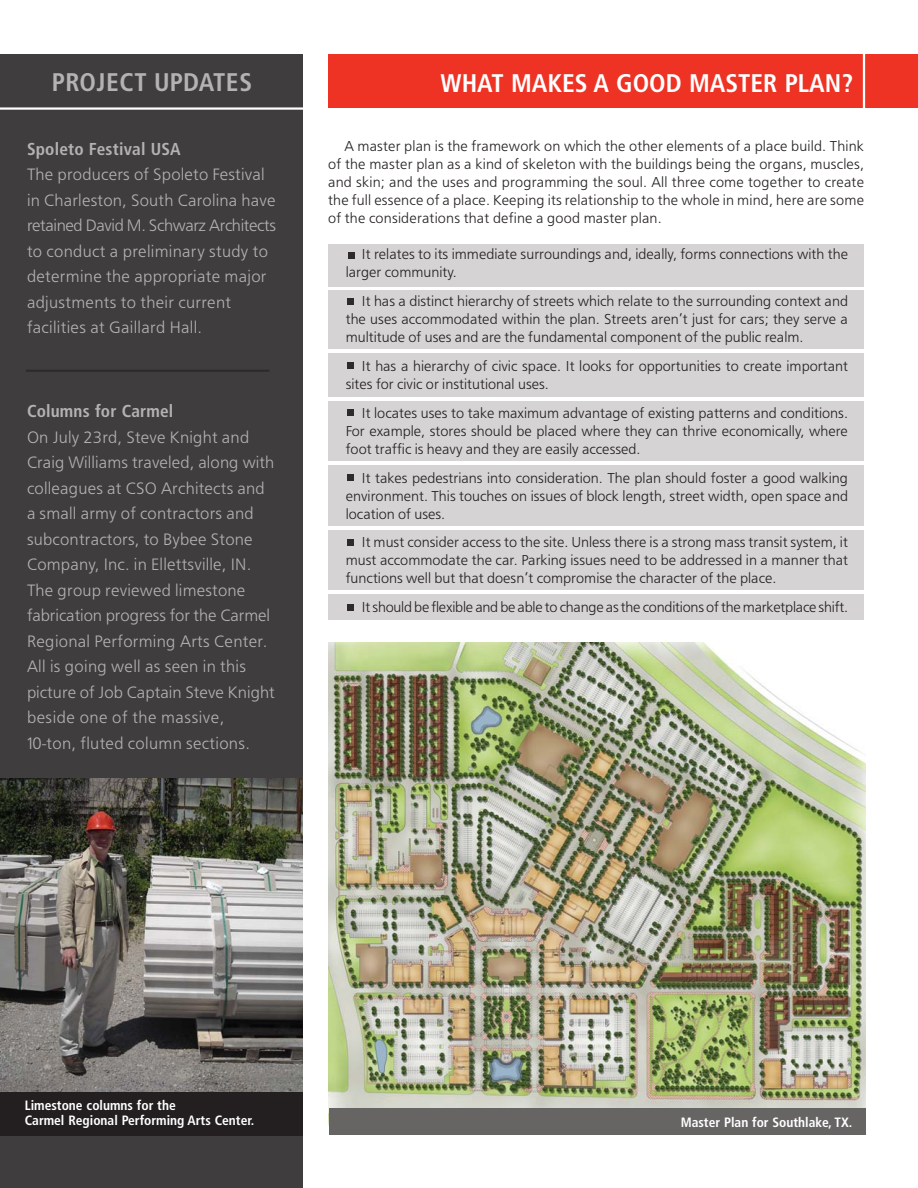
<style>
.page{position:relative;width:918px;height:1188px;background:#fff}
.page>*{position:absolute;margin:0;border:0;box-sizing:border-box;transform-origin:0 0}
.t1{font:700 condensed 25.5px "Frutiger";color:#fff}
.t2{font:700 condensed 25.5px "Frutiger";letter-spacing:.015em;color:#b5b2b3}
.t3{font:17.25px/25.5px "Frutiger";letter-spacing:.01em;color:#b5b2b3}
.t4{font:15px/18px "Frutiger";color:#231f20;text-align:justify}
.t5{font:700 condensed 13.5px/15px "Frutiger";color:#fff}
.s1{font-weight:700;font-stretch:condensed}
</style>
<div class="page">
<div style="left:329px;top:244px;width:535px;height:42px;background:#d5d3d3"></div>
<div style="left:329px;top:290px;width:535px;height:58px;background:#d5d3d3"></div>
<div style="left:329px;top:353px;width:535px;height:44px;background:#d5d3d3"></div>
<div style="left:329px;top:401px;width:535px;height:60px;background:#d5d3d3"></div>
<div style="left:329px;top:465px;width:535px;height:61px;background:#d5d3d3"></div>
<div style="left:329px;top:530px;width:535px;height:60px;background:#d5d3d3"></div>
<div style="left:329px;top:594px;width:535px;height:26px;background:#d5d3d3"></div>
<div style="left:0;top:54px;width:303px;height:1134px;background:#3f3d3d"></div>
<hr style="left:0;top:107px;width:308px;height:3px;background:#fff">
<img style="left:0;top:778px;width:303px;height:314px">
<div style="left:0;top:1092px;width:303px;height:43px;background:#231f20"></div>
<div style="left:328px;top:54px;width:590px;height:54px;background:#ee3224"></div>
<img style="left:329px;top:642px;width:536px;height:466px">
<div style="left:329px;top:1108px;width:536px;height:27px;background:#676464"></div>
<hr style="left:26px;top:370px;width:244px;height:2px;background:#2d2b2b">
<svg style="left:348px;top:252px;width:6px;height:6px"></svg>
<div style="left:348px;top:298px;width:6px;height:7px;background:#2d2b2b"></div>
<svg style="left:348px;top:363px;width:6px;height:6px"></svg>
<div style="left:348px;top:409px;width:6px;height:7px;background:#2d2b2b"></div>
<div style="left:348px;top:474px;width:6px;height:7px;background:#2d2b2b"></div>
<div style="left:348px;top:539px;width:6px;height:7px;background:#2d2b2b"></div>
<svg style="left:348px;top:604px;width:6px;height:6px"></svg>
<hr style="left:863px;top:40px;width:2px;height:83px;background:#fff">
<p class="t2" style="left:52px;top:72px;width:202px">PROJECT UPDATES</p>
<p class="t3" style="left:27px;top:138px;width:251px"><span class="s1">Spoleto Festival USA<br></span>The producers of Spoleto Festival in Charleston, South Carolina have retained David M. Schwarz Architects to conduct a preliminary study to determine the appropriate major adjustments to their current facilities at Gaillard Hall.</p>
<p class="t3" style="left:27px;top:400px;width:249px"><span class="s1">Columns for Carmel<br></span>On July 23rd, Steve Knight and<br>Craig Williams traveled, along with colleagues at CSO Architects and a small army of contractors and subcontractors, to Bybee Stone<br>Company, Inc. in Ellettsville, IN.<br>The group reviewed limestone fabrication progress for the Carmel<br>Regional Performing Arts Center.<br>All is going well as seen in this picture of Job Captain Steve Knight beside one of the massive,<br>10-ton, fluted column sections.</p>
<p class="t1" style="left:440px;top:72px;width:414px">WHAT MAKES A GOOD MASTER PLAN?</p>
<p class="t4" style="left:328px;top:138px;width:537px;text-indent:16px">A master plan is the framework on which the other elements of a place build. Think of the master plan as a kind of skeleton with the buildings being the organs, muscles, and skin; and the uses and programming the soul. All three come together to create the full essence of a place. Keeping its relationship to the whole in mind, here are some of the considerations that define a good master plan.</p>
<p class="t4" style="left:346px;top:247px;width:504px;text-indent:16px">It relates to its immediate surroundings and, ideally, forms connections with the larger community.</p>
<p class="t4" style="left:346px;top:294px;width:504px;text-indent:16px">It has a distinct hierarchy of streets which relate to the surrounding context and the uses accommodated within the plan. Streets aren’t just for cars; they serve a multitude of uses and are the fundamental component of the public realm.</p>
<p class="t4" style="left:346px;top:358px;width:504px;text-indent:16px">It has a hierarchy of civic space. It looks for opportunities to create important sites for civic or institutional uses.</p>
<p class="t4" style="left:346px;top:405px;width:504px;text-indent:16px">It locates uses to take maximum advantage of existing patterns and conditions.<br>For example, stores should be placed where they can thrive economically, where foot traffic is heavy and they are easily accessed.</p>
<p class="t4" style="left:346px;top:470px;width:504px;text-indent:16px">It takes pedestrians into consideration. The plan should foster a good walking environment. This touches on issues of block length, street width, open space and location of uses.</p>
<p class="t4" style="left:346px;top:535px;width:504px;text-indent:16px">It must consider access to the site. Unless there is a strong mass transit system, it must accommodate the car. Parking issues need to be addressed in a manner that functions well but that doesn’t compromise the character of the place.</p>
<p class="t4" style="left:362px;top:600px;width:488px">It should be flexible and be able to change as the conditions of the marketplace shift.</p>
<p class="t5" style="left:25px;top:1099px;width:231px">Limestone columns for the<br>Carmel Regional Performing Arts Center.</p>
<p class="t5" style="left:681px;top:1116px;width:173px">Master Plan for Southlake, TX.</p>
</div>
